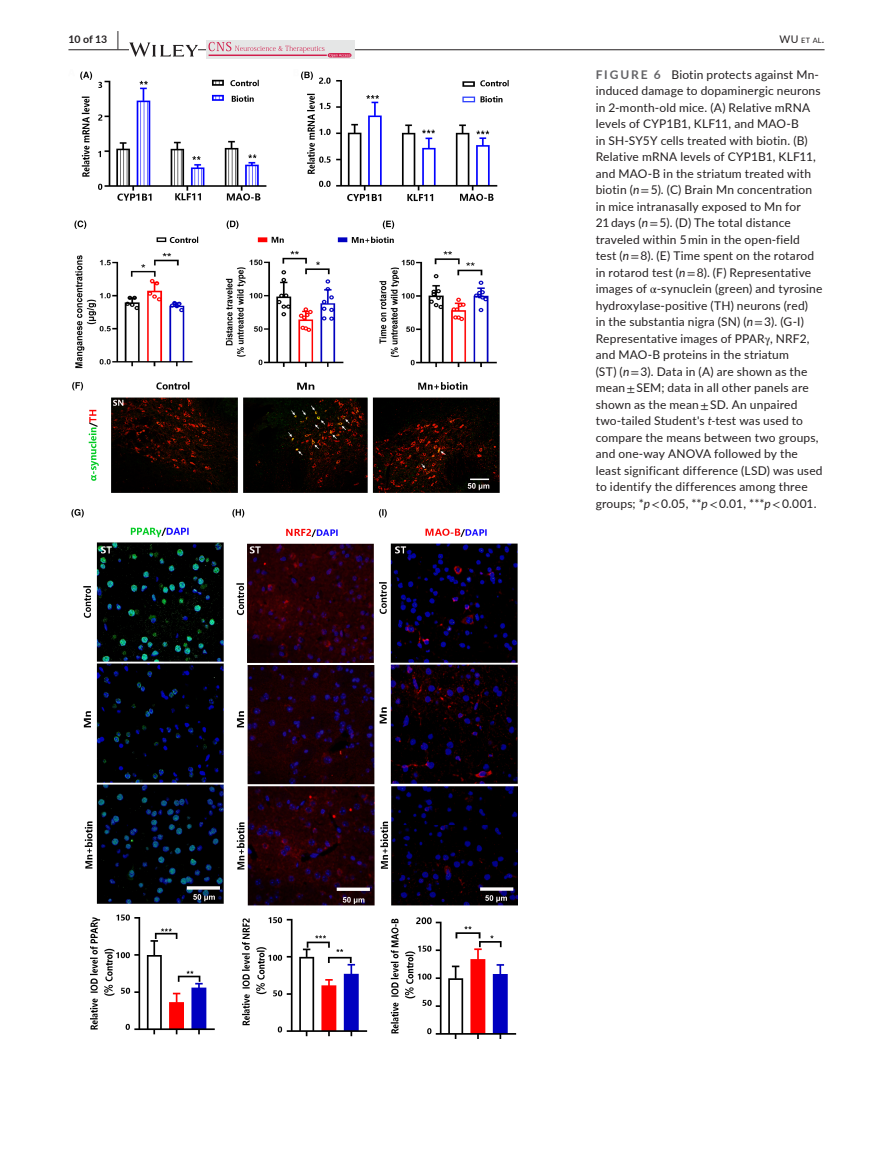
<style>
.page{position:relative;width:893px;height:1174px;background:#fff}
.page>*{position:absolute;margin:0;border:0;box-sizing:border-box;transform-origin:0 0}
.t1{font:12px/16.5px "Lato";letter-spacing:.015em;color:#231f20}
.t2{font:700 10.5px "Lato";color:#231f20}
.t3{font:7.35px "Lato";color:#231f20}
.s1{font-size:19.5px}
.s2{font-size:10.5px}
.s3{font-weight:700;color:#636366}
.s4{font-style:italic}
.s5{font-family:"STIX"}
</style>
<div class="page">
<hr style="left:68px;top:49px;width:756px;height:1px;background:#231f20">
<svg style="left:129px;top:42px;width:69px;height:15px"></svg>
<div style="left:206px;top:40px;width:148px;height:19px;background:#e5e6e6"></div>
<svg style="left:208px;top:42px;width:142px;height:15px"></svg>
<img style="left:71px;top:71px;width:447px;height:967px">
<p class="t2" style="left:68px;top:31px;width:52px">10 of 13 <span class="s1">|</span></p>
<p class="t3" style="left:780px;top:35px;width:46px"><span class="s2">WU</span> et al<span class="s2">.</span></p>
<p class="t1" style="left:596px;top:66px;width:228px"><span class="s3">FIGURE 6</span> Biotin protects against Mn&shy;induced damage to dopaminergic neurons in 2-month-old mice. (A) Relative mRNA levels of CYP1B1, KLF11, and MAO-B<br>in SH-SY5Y cells treated with biotin. (B)<br>Relative mRNA levels of CYP1B1, KLF11, and MAO-B in the striatum treated with biotin (<span class="s4">n</span><span class="s5">=</span> 5). (C) Brain Mn concentration in mice intranasally exposed to Mn for<br>21 days (<span class="s4">n</span><span class="s5">=</span> 5). (D) The total distance traveled within 5 min in the open-field test (<span class="s4">n</span><span class="s5">=</span> 8). (E) Time spent on the rotarod in rotarod test (<span class="s4">n</span><span class="s5">=</span> 8). (F) Representative images of <span class="s5">α</span>-synuclein (green) and tyrosine hydroxylase-positive (TH) neurons (red)<br>in the substantia nigra (SN) (<span class="s4">n</span><span class="s5">=</span> 3). (G-I)<br>Representative images of PPAR<span class="s5">γ</span>, NRF2, and MAO-B proteins in the striatum<br>(ST) (<span class="s4">n</span><span class="s5">=</span> 3). Data in (A) are shown as the mean <span class="s5">±</span> SEM; data in all other panels are shown as the mean <span class="s5">±</span> SD. An unpaired two-tailed Student's <span class="s4">t-</span>test was used to compare the means between two groups, and one-way ANOVA followed by the least significant difference (LSD) was used to identify the differences among three groups; *<span class="s4">p</span><span class="s5">&lt;</span> 0.05, **<span class="s4">p</span><span class="s5">&lt;</span> 0.01, ***<span class="s4">p</span><span class="s5">&lt;</span> 0.001.</p>
</div>
